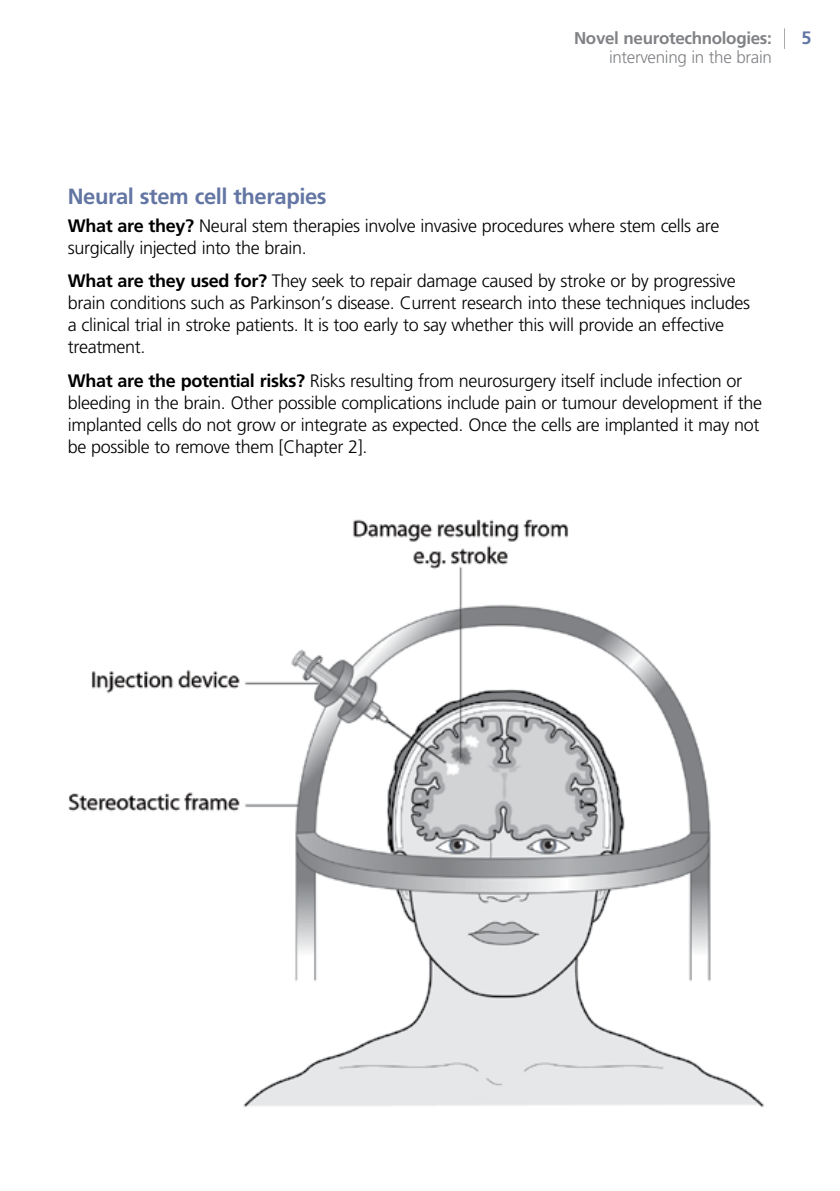
<style>
.page{position:relative;width:840px;height:1191px;background:#fff}
.page>*{position:absolute;margin:0;border:0;box-sizing:border-box;transform-origin:0 0}
.t1{font:700 22px "Frutiger";letter-spacing:-.02em;color:#6376a3}
.t2{font:300 18px/22px "Frutiger";letter-spacing:-.02em;color:#000}
.t3{font:700 18px "Frutiger";color:#6376a3}
.t4{font:700 17px "Frutiger";letter-spacing:-.02em;color:#808285}
.t5{font:300 17px "Frutiger";letter-spacing:-.02em;color:#808285}
.s1{font-weight:700}
</style>
<div class="page">
<img style="left:68px;top:519px;width:696px;height:588px">
<p class="t4" style="left:573px;top:28px;width:199px">Novel neurotechnologies:</p>
<p class="t3" style="left:801px;top:28px;width:12px">5</p>
<p class="t5" style="left:608px;top:47px;width:164px">intervening in the brain</p>
<p class="t1" style="left:68px;top:184px;width:260px">Neural stem cell therapies</p>
<p class="t2" style="left:68px;top:215px;width:652px"><span class="s1">What are they?</span> Neural stem therapies involve invasive procedures where stem cells are surgically injected into the brain.</p>
<p class="t2" style="left:68px;top:270px;width:683px"><span class="s1">What are they used for?</span> They seek to repair damage caused by stroke or by progressive brain conditions such as Parkinson’s disease. Current research into these techniques includes a clinical trial in stroke patients. It is too early to say whether this will provide an effective treatment.</p>
<p class="t2" style="left:68px;top:369px;width:695px"><span class="s1">What are the potential risks?</span> Risks resulting from neurosurgery itself include infection or bleeding in the brain. Other possible complications include pain or tumour development if the implanted cells do not grow or integrate as expected. Once the cells are implanted it may not be possible to remove them [Chapter 2].</p>
</div>
